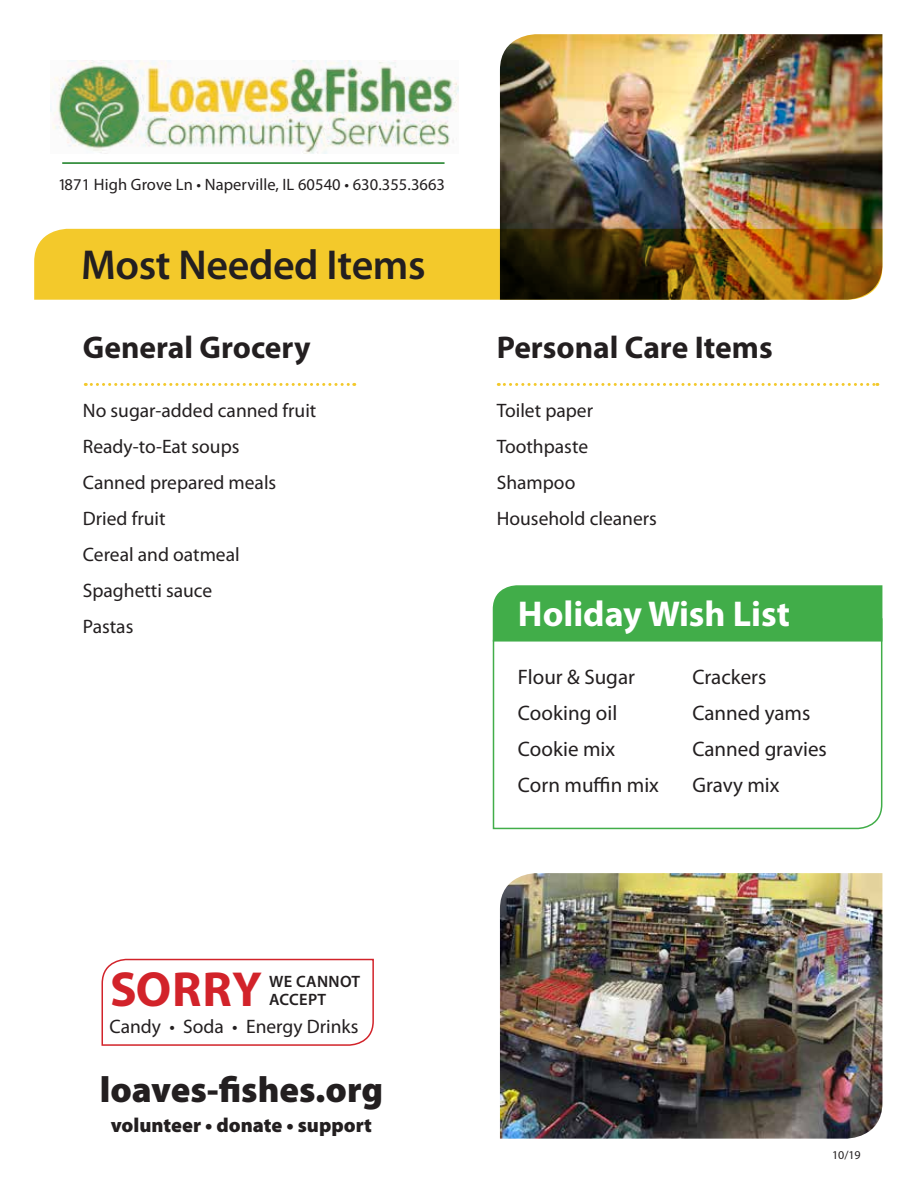
<style>
.page{position:relative;width:918px;height:1188px;background:#fff}
.page>*{position:absolute;margin:0;border:0;box-sizing:border-box;transform-origin:0 0}
.t1{font:700 49.5px "Myriad Pro";letter-spacing:.01em;color:#d2232a}
.t2{font:600 42px "Myriad Pro";letter-spacing:-.01em;color:#231f20}
.t3{font:900 36.45px "Myriad Pro";color:#231f20}
.t4{font:700 36px "Myriad Pro";color:#fff}
.t5{font:700 31.5px "Myriad Pro";color:#231f20}
.t6{font:21px/36px "Myriad Pro";color:#231f20}
.t7{font:900 20.25px "Myriad Pro";color:#231f20}
.t8{font:19.5px/36px "Myriad Pro";color:#231f20}
.t9{font:16.5px "Myriad Pro";letter-spacing:.005em;color:#231f20}
.t10{font:600 16.5px/18px "Myriad Pro";letter-spacing:.02em;color:#231f20}
.t11{font:12px "Myriad Pro";color:#231f20}
</style>
<div class="page">
<img style="left:500px;top:34px;width:382px;height:195px">
<img style="left:500px;top:873px;width:382px;height:266px">
<img style="left:51px;top:61px;width:407px;height:93px">
<hr style="left:62px;top:162px;width:383px;height:2px;background:#2f8b39">
<div style="left:493px;top:585px;width:389px;height:33px;background:#41ad49"></div>
<svg style="left:492px;top:618px;width:391px;height:212px"></svg>
<svg style="left:85px;top:383px;width:270px;height:3px"></svg>
<svg style="left:498px;top:383px;width:380px;height:3px"></svg>
<svg style="left:101px;top:958px;width:273px;height:88px"></svg>
<svg style="left:34px;top:229px;width:848px;height:71px;background:#b38d1d"></svg>
<p class="t9" style="left:58px;top:174px;width:389px">1871 High Grove Ln • Naperville, IL 60540 • 630.355.3663</p>
<h2 class="t2" style="left:81px;top:238px;width:346px">Most Needed Items</h2>
<h3 class="t5" style="left:83px;top:327px;width:229px">General Grocery</h3>
<p class="t8" style="left:83px;top:392px;width:235px">No sugar-added canned fruit<br>Ready-to-Eat soups<br>Canned prepared meals<br>Dried fruit<br>Cereal and oatmeal<br>Spaghetti sauce<br>Pastas</p>
<h3 class="t5" style="left:497px;top:327px;width:277px">Personal Care Items</h3>
<p class="t8" style="left:497px;top:392px;width:162px">Toilet paper<br>Toothpaste<br>Shampoo<br>Household cleaners</p>
<h3 class="t4" style="left:518px;top:590px;width:273px">Holiday Wish List</h3>
<p class="t6" style="left:518px;top:659px;width:142px">Flour &amp; Sugar<br>Cooking oil<br>Cookie mix<br>Corn muffin mix</p>
<p class="t6" style="left:692px;top:659px;width:136px">Crackers<br>Canned yams<br>Canned gravies<br>Gravy mix</p>
<h1 class="t1" style="left:110px;top:957px;width:153px">SORRY</h1>
<p class="t8" style="left:110px;top:1008px;width:250px">Candy • Soda • Energy Drinks</p>
<p class="t10" style="left:269px;top:972px;width:93px">WE CANNOT<br>ACCEPT</p>
<h3 class="t3" style="left:100px;top:1065px;width:285px">loaves-fishes.org</h3>
<p class="t7" style="left:111px;top:1112px;width:263px">volunteer • donate • support</p>
<p class="t11" style="left:832px;top:1148px;width:30px">10/19</p>
</div>
